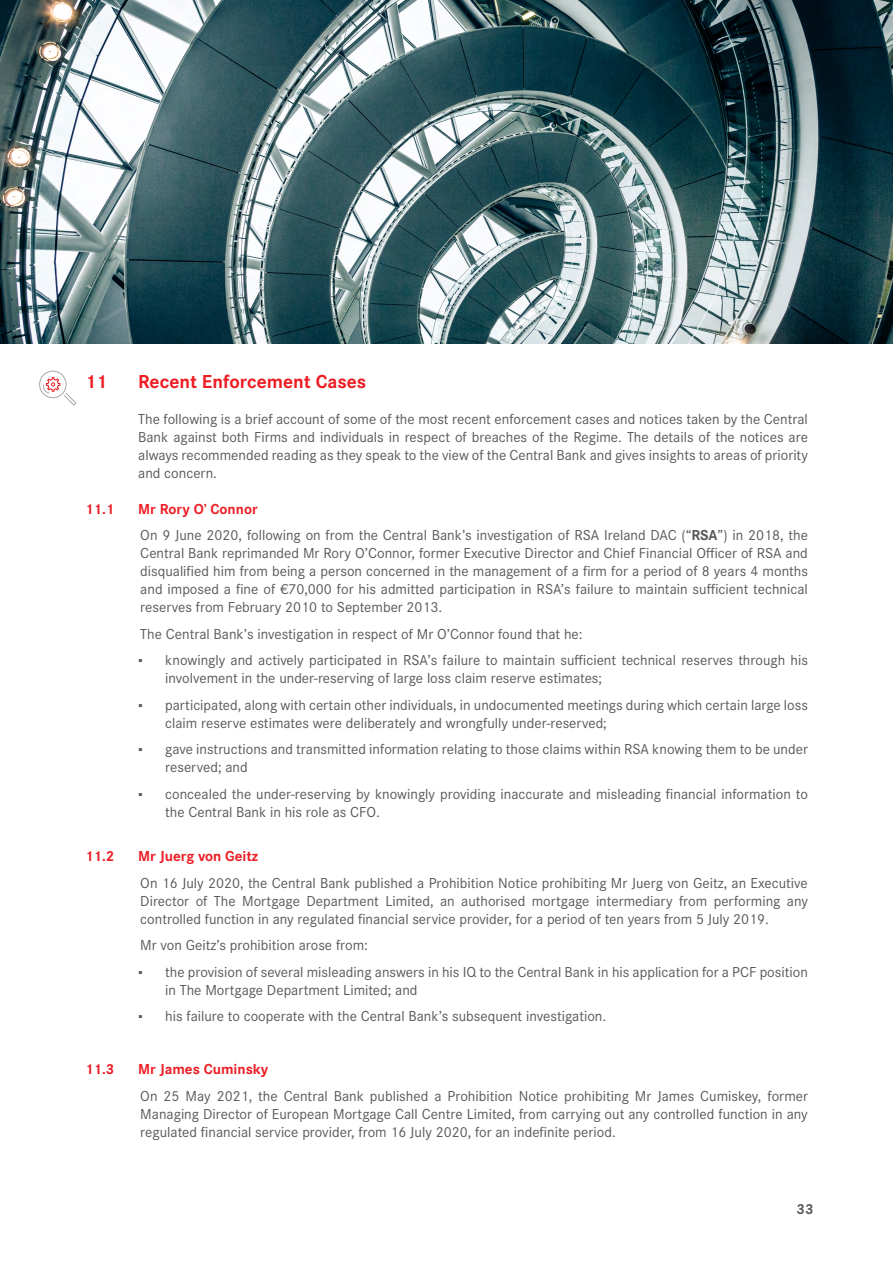
<style>
.page{position:relative;width:893px;height:1263px;background:#fff}
.page>*{position:absolute;margin:0;border:0;box-sizing:border-box;transform-origin:0 0}
.t1{font:700 19.5px "Corporate S";color:#ed1d24}
.t2{font:15px/18px "Corporate S";color:#58595b}
.t3{font:700 15px "Corporate S";color:#ed1d24}
.t4{font:700 15px "Corporate S";color:#58595b}
.s1{font-weight:700;color:#ed1d24}
.s2{font-weight:700}
.s3{font-family:"Times New Roman";font-size:13.5px}
</style>
<div class="page">
<img style="left:0;top:0;width:893px;height:343px">
<svg style="left:39px;top:370px;width:38px;height:36px"></svg>
<h1 class="t1" style="left:85px;top:368px;width:24px">11</h1>
<h1 class="t1" style="left:138px;top:368px;width:230px">Recent Enforcement Cases</h1>
<p class="t2" style="left:138px;top:409px;width:671px;text-align:justify">The following is a brief account of some of the most recent enforcement cases and notices taken by the Central Bank against both Firms and individuals in respect of breaches of the Regime. The details of the notices are always recommended reading as they speak to the view of the Central Bank and gives insights to areas of priority and concern.</p>
<p class="t3" style="left:85px;top:498px;width:31px">11.1</p>
<p class="t2" style="left:138px;top:495px;width:671px;line-height:26.5px"><span class="s1">Mr Rory O’ Connor<br></span>On 9 June 2020, following on from the Central Bank’s investigation of RSA Ireland DAC (“<span class="s2">RSA</span>”) in 2018, the</p>
<p class="t2" style="left:140px;top:544px;width:669px;text-align:justify">Central Bank reprimanded Mr Rory O’Connor, former Executive Director and Chief Financial Officer of RSA and disqualified him from being a person concerned in the management of a firm for a period of 8 years 4 months and imposed a fine of €70,000 for his admitted participation in RSA’s failure to maintain sufficient technical reserves from February 2010 to September 2013.</p>
<p class="t2" style="left:140px;top:624px;width:444px">The Central Bank’s investigation in respect of Mr O’Connor found that he:</p>
<p class="t2" style="left:165px;top:651px;width:644px;text-indent:-27px"><span class="s3">▪</span> knowingly and actively participated in RSA’s failure to maintain sufficient technical reserves through his involvement in the under-reserving of large loss claim reserve estimates;</p>
<p class="t2" style="left:165px;top:695px;width:644px;text-indent:-27px"><span class="s3">▪</span> participated, along with certain other individuals, in undocumented meetings during which certain large loss claim reserve estimates were deliberately and wrongfully under-reserved;</p>
<p class="t2" style="left:165px;top:740px;width:644px;text-indent:-27px"><span class="s3">▪</span> gave instructions and transmitted information relating to those claims within RSA knowing them to be under reserved; and</p>
<p class="t2" style="left:165px;top:784px;width:644px;text-indent:-27px"><span class="s3">▪</span> concealed the under-reserving by knowingly providing inaccurate and misleading financial information to the Central Bank in his role as CFO.</p>
<p class="t3" style="left:85px;top:846px;width:31px">11.2</p>
<p class="t3" style="left:138px;top:846px;width:121px">Mr Juerg von Geitz</p>
<p class="t2" style="left:140px;top:873px;width:669px;text-align:justify">On 16 July 2020, the Central Bank published a Prohibition Notice prohibiting Mr Juerg von Geitz, an Executive Director of The Mortgage Department Limited, an authorised mortgage intermediary from performing any controlled function in any regulated financial service provider, for a period of ten years from 5 July 2019.</p>
<p class="t2" style="left:140px;top:936px;width:229px">Mr von Geitz’s prohibition arose from:</p>
<p class="t2" style="left:165px;top:962px;width:644px;text-indent:-27px"><span class="s3">▪</span> the provision of several misleading answers in his IQ to the Central Bank in his application for a PCF position in The Mortgage Department Limited; and</p>
<p class="t2" style="left:138px;top:1007px;width:470px"><span class="s3">▪</span> his failure to cooperate with the Central Bank’s subsequent investigation.</p>
<p class="t3" style="left:85px;top:1059px;width:31px">11.3</p>
<p class="t3" style="left:138px;top:1059px;width:132px">Mr James Cuminsky</p>
<p class="t2" style="left:140px;top:1086px;width:669px;text-align:justify">On 25 May 2021, the Central Bank published a Prohibition Notice prohibiting Mr James Cumiskey, former Managing Director of European Mortgage Call Centre Limited, from carrying out any controlled function in any regulated financial service provider, from 16 July 2020, for an indefinite period.</p>
<p class="t4" style="left:796px;top:1198px;width:19px">33</p>
</div>
